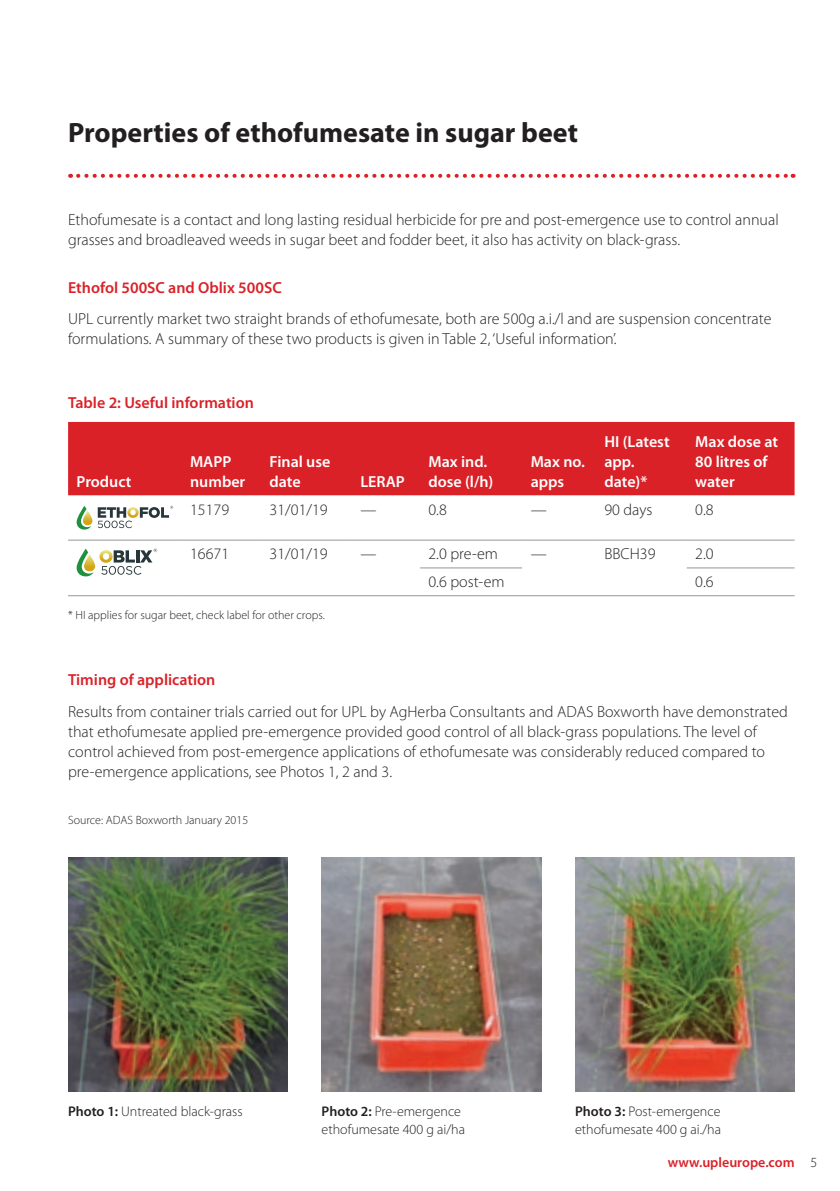
<style>
.page{position:relative;width:840px;height:1191px;background:#fff}
.page>*{position:absolute;margin:0;border:0;box-sizing:border-box;transform-origin:0 0}
.t1{font:700 28px "Myriad Pro";color:#231f20}
.t2{font:300 16px/20px "Myriad Pro";color:#231f20}
.t3{font:600 16px/20px "Myriad Pro";color:#fff}
.t4{font:600 16px "Myriad Pro";color:#da2128}
.t5{font:300 14px/18px "Myriad Pro";color:#231f20}
.t6{font:600 14px "Myriad Pro";color:#da2128}
.t7{font:300 12px "Myriad Pro";color:#231f20}
.s1{font-weight:600}
.s2{font-weight:300;color:#231f20}
</style>
<div class="page">
<svg style="left:78px;top:174px;width:715px;height:4px"></svg>
<div style="left:68px;top:422px;width:726px;height:73px;background:#da2128"></div>
<hr style="left:68px;top:539px;width:113px;height:1px;background:#939598">
<hr style="left:181px;top:539px;width:80px;height:1px;background:#939598">
<hr style="left:261px;top:539px;width:90px;height:1px;background:#939598">
<hr style="left:351px;top:539px;width:69px;height:1px;background:#939598">
<hr style="left:420px;top:539px;width:102px;height:1px;background:#939598">
<hr style="left:522px;top:539px;width:73px;height:1px;background:#939598">
<hr style="left:595px;top:539px;width:91px;height:1px;background:#939598">
<hr style="left:686px;top:539px;width:108px;height:1px;background:#939598">
<hr style="left:420px;top:567px;width:102px;height:1px;background:#939598">
<hr style="left:686px;top:567px;width:108px;height:1px;background:#939598">
<hr style="left:68px;top:595px;width:113px;height:1px;background:#939598">
<hr style="left:181px;top:595px;width:80px;height:1px;background:#939598">
<hr style="left:261px;top:595px;width:90px;height:1px;background:#939598">
<hr style="left:351px;top:595px;width:69px;height:1px;background:#939598">
<hr style="left:420px;top:595px;width:102px;height:1px;background:#939598">
<hr style="left:522px;top:595px;width:73px;height:1px;background:#939598">
<hr style="left:595px;top:595px;width:91px;height:1px;background:#939598">
<hr style="left:686px;top:595px;width:108px;height:1px;background:#939598">
<svg style="left:77px;top:506px;width:15px;height:23px"></svg>
<svg style="left:98px;top:506px;width:75px;height:22px"></svg>
<svg style="left:77px;top:548px;width:80px;height:28px"></svg>
<img style="left:68px;top:857px;width:219px;height:234px">
<img style="left:321px;top:857px;width:219px;height:234px">
<img style="left:575px;top:857px;width:219px;height:234px">
<h1 class="t1" style="left:68px;top:114px;width:511px">Properties of ethofumesate in sugar beet</h1>
<p class="t2" style="left:68px;top:209px;width:711px">Ethofumesate is a contact and long lasting residual herbicide for pre and post-emergence use to control annual grasses and broadleaved weeds in sugar beet and fodder beet, it also has activity on black-grass.</p>
<p class="t4" style="left:68px;top:277px;width:215px">Ethofol 500SC and Oblix 500SC</p>
<p class="t2" style="left:68px;top:309px;width:704px">UPL currently market two straight brands of ethofumesate, both are 500g a.i./l and are suspension concentrate formulations. A summary of these two products is given in Table 2, ‘Useful information’.</p>
<p class="t4" style="left:68px;top:392px;width:187px">Table 2: Useful information</p>
<p class="t3" style="left:77px;top:471px;width:56px">Product</p>
<p class="t3" style="left:190px;top:451px;width:57px">MAPP number</p>
<p class="t3" style="left:269px;top:451px;width:62px">Final use date</p>
<p class="t3" style="left:360px;top:471px;width:46px">LERAP</p>
<p class="t3" style="left:428px;top:451px;width:66px">Max ind. dose (l/h)</p>
<p class="t3" style="left:530px;top:451px;width:56px">Max no. apps</p>
<p class="t3" style="left:604px;top:431px;width:67px">HI (Latest app. date)*</p>
<p class="t3" style="left:694px;top:431px;width:84px">Max dose at<br>80 litres of water</p>
<p class="t2" style="left:190px;top:499px;width:41px">15179</p>
<p class="t2" style="left:269px;top:499px;width:60px">31/01/19</p>
<p class="t2" style="left:360px;top:499px;width:17px">—</p>
<p class="t2" style="left:428px;top:499px;width:20px">0.8</p>
<p class="t2" style="left:530px;top:499px;width:17px">—</p>
<p class="t2" style="left:604px;top:499px;width:49px">90 days</p>
<p class="t2" style="left:694px;top:499px;width:20px">0.8</p>
<p class="t2" style="left:190px;top:544px;width:41px">16671</p>
<p class="t2" style="left:269px;top:544px;width:60px">31/01/19</p>
<p class="t2" style="left:360px;top:544px;width:17px">—</p>
<p class="t2" style="left:428px;top:544px;width:71px">2.0 pre-em</p>
<p class="t2" style="left:530px;top:544px;width:17px">—</p>
<p class="t2" style="left:604px;top:544px;width:52px">BBCH39</p>
<p class="t2" style="left:694px;top:544px;width:20px">2.0</p>
<p class="t2" style="left:428px;top:572px;width:77px">0.6 post-em</p>
<p class="t2" style="left:694px;top:572px;width:20px">0.6</p>
<p class="t7" style="left:68px;top:608px;width:258px">* HI applies for sugar beet, check label for other crops.</p>
<p class="t4" style="left:68px;top:670px;width:149px">Timing of application</p>
<p class="t2" style="left:68px;top:701px;width:721px">Results from container trials carried out for UPL by AgHerba Consultants and ADAS Boxworth have demonstrated that ethofumesate applied pre-emergence provided good control of all black-grass populations. The level of control achieved from post-emergence applications of ethofumesate was considerably reduced compared to pre-emergence applications, see Photos 1, 2 and 3.</p>
<p class="t7" style="left:68px;top:812px;width:181px">Source: ADAS Boxworth January 2015</p>
<p class="t5" style="left:68px;top:1102px;width:176px"><span class="s1">Photo 1:</span> Untreated black-grass</p>
<p class="t5" style="left:321px;top:1102px;width:145px"><span class="s1">Photo 2:</span> Pre-emergence ethofumesate 400 g ai/ha</p>
<p class="t5" style="left:574px;top:1102px;width:147px"><span class="s1">Photo 3:</span> Post-emergence ethofumesate 400 g ai./ha</p>
<p class="t6" style="left:667px;top:1153px;width:151px">www.upleurope.com <span class="s2">5</span></p>
</div>
